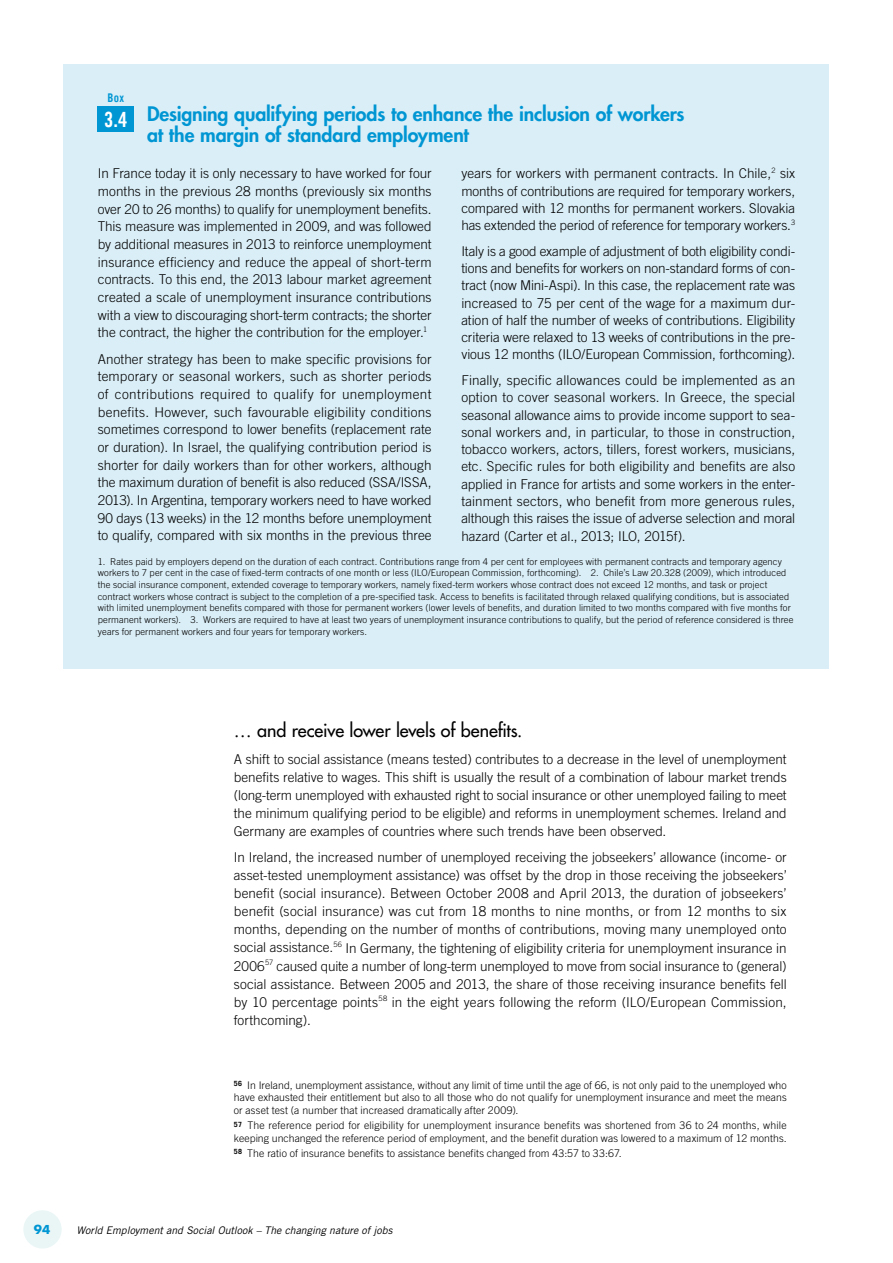
<style>
.page{position:relative;width:893px;height:1263px;background:#fff}
.page>*{position:absolute;margin:0;border:0;box-sizing:border-box;transform-origin:0 0}
.t1{font:21px "Trade Gothic LT Com Bd Cn 20";color:#fff}
.box_title_weso{font:800 19.5px/21px "Futura Std";letter-spacing:-.005em;color:#0096d3}
.C_weso{font:500 18px "Futura Std";letter-spacing:-.005em;color:#000}
.box_weso{font:300 13.5px/17.7px "Trade Gothic LT Com";letter-spacing:-.005em;color:#000;text-align:justify}
.txt_weso{font:300 13.5px/18px "Trade Gothic LT Com";letter-spacing:.005em;color:#000;text-align:justify}
.t2{font:12px "Trade Gothic LT Com Bd Cn 20";color:#0096d3}
.t3{font:700 12px "Futura Std";color:#0096d3}
.notes_weso{font:300 10.5px/12.8px "Trade Gothic LT Com";letter-spacing:.01em;color:#000;text-align:justify}
.t4{font:italic 10.5px "Trade Gothic LT Com";color:#000}
.box_source{font:300 9.3px/11.7px "Trade Gothic LT Com";letter-spacing:.01em;color:#000}
</style>
<div class="page">
<div style="left:23px;top:1210px;width:39px;height:38px;background:#eaf6f6;border-radius:50%"></div>
<div style="left:64px;top:64px;width:765px;height:605px;background:#daeef7"></div>
<div style="left:98px;top:106px;width:36px;height:26px;background:#0096d3"></div>
<p class="t2" style="left:107px;top:90px;width:18px">Box</p>
<p class="box_title_weso" style="left:147px;top:103px;width:539px">Designing qualifying periods to enhance the inclusion of workers at the margin of standard employment</p>
<p class="box_weso" style="left:98px;top:165px;width:335px">In France today it is only necessary to have worked for four months in the previous 28 months (previously six months over 20 to 26 months) to qualify for unemployment benefits.<br>This measure was implemented in 2009, and was followed by additional measures in 2013 to reinforce unemployment insurance efficiency and reduce the appeal of short-term contracts. To this end, the 2013 labour market agreement created a scale of unemployment insurance contributions with a view to discouraging short-term contracts; the shorter the contract, the higher the contribution for the employer.<sup>1</sup></p>
<p class="box_weso" style="left:98px;top:350px;width:335px">Another strategy has been to make specific provisions for temporary or seasonal workers, such as shorter periods of contributions required to qualify for unemployment benefits. However, such favourable eligibility conditions sometimes correspond to lower benefits (replacement rate or duration). In Israel, the qualifying contribution period is shorter for daily workers than for other workers, although the maximum duration of benefit is also reduced (SSA/ISSA, 2013). In Argentina, temporary workers need to have worked 90 days (13 weeks) in the 12 months before unemployment to qualify, compared with six months in the previous three</p>
<p class="t1" style="left:104px;top:106px;width:25px">3.4</p>
<p class="box_weso" style="left:461px;top:165px;width:335px;line-height:17.2px">years for workers with permanent contracts. In Chile,<sup>2</sup> six months of contributions are required for temporary workers, compared with 12 months for permanent workers. Slovakia has extended the period of reference for temporary workers.<sup>3</sup></p>
<p class="box_weso" style="left:461px;top:242px;width:335px;line-height:17.2px">Italy is a good example of adjustment of both eligibility condi&shy;tions and benefits for workers on non-standard forms of con&shy;tract (now Mini-Aspi). In this case, the replacement rate was increased to 75 per cent of the wage for a maximum dur&shy;ation of half the number of weeks of contributions. Eligibility criteria were relaxed to 13 weeks of contributions in the pre&shy;vious 12 months (ILO/European Commission, forthcoming).</p>
<p class="box_weso" style="left:461px;top:372px;width:335px;line-height:17.2px">Finally, specific allowances could be implemented as an option to cover seasonal workers. In Greece, the special seasonal allowance aims to provide income support to sea&shy;sonal workers and, in particular, to those in construction, tobacco workers, actors, tillers, forest workers, musicians, etc. Specific rules for both eligibility and benefits are also applied in France for artists and some workers in the enter&shy;tainment sectors, who benefit from more generous rules, although this raises the issue of adverse selection and moral hazard (Carter et al., 2013; ILO, 2015f).</p>
<p class="box_source" style="left:98px;top:556px;width:697px">1. Rates paid by employers depend on the duration of each contract. Contributions range from 4 per cent for employees with permanent contracts and temporary agency workers to 7 per cent in the case of fixed-term contracts of one month or less (ILO/European Commission, forthcoming). 2. Chile’s Law 20.328 (2009), which introduced the social insurance component, extended coverage to temporary workers, namely fixed-term workers whose contract does not exceed 12 months, and task or project contract workers whose contract is subject to the completion of a pre-specified task. Access to benefits is facilitated through relaxed qualifying conditions, but is associated with limited unemployment benefits compared with those for permanent workers (lower levels of benefits, and duration limited to two months compared with five months for permanent workers). 3. Workers are required to have at least two years of unemployment insurance contributions to qualify, but the period of reference considered is three years for permanent workers and four years for temporary workers.</p>
<p class="C_weso" style="left:234px;top:719px;width:290px">… and receive lower levels of benefits.</p>
<p class="txt_weso" style="left:234px;top:750px;width:554px">A shift to social assistance (means tested) contributes to a decrease in the level of unemployment benefits relative to wages. This shift is usually the result of a combination of labour market trends (long-term unemployed with exhausted right to social insurance or other unemployed failing to meet the minimum qualifying period to be eligible) and reforms in unemployment schemes. Ireland and Germany are examples of countries where such trends have been observed.</p>
<p class="txt_weso" style="left:234px;top:848px;width:554px">In Ireland, the increased number of unemployed receiving the jobseekers’ allowance (income- or asset-tested unemployment assistance) was offset by the drop in those receiving the jobseekers’ benefit (social insurance). Between October 2008 and April 2013, the duration of jobseekers’ benefit (social insurance) was cut from 18 months to nine months, or from 12 months to six months, depending on the number of months of contributions, moving many unemployed onto social assistance.<sup>56</sup> In Germany, the tightening of eligibility criteria for unemployment insurance in 2006<sup>57</sup> caused quite a number of long-term unemployed to move from social insurance to (general) social assistance. Between 2005 and 2013, the share of those receiving insurance benefits fell by 10 percentage points<sup>58</sup> in the eight years following the reform (ILO/European Commission, forthcoming).</p>
<p class="notes_weso" style="left:234px;top:1078px;width:554px"><sup>56</sup> In Ireland, unemployment assistance, without any limit of time until the age of 66, is not only paid to the unemployed who have exhausted their entitlement but also to all those who do not qualify for unemployment insurance and meet the means or asset test (a number that increased dramatically after 2009).</p>
<p class="notes_weso" style="left:234px;top:1119px;width:554px"><sup>57</sup> The reference period for eligibility for unemployment insurance benefits was shortened from 36 to 24 months, while keeping unchanged the reference period of employment, and the benefit duration was lowered to a maximum of 12 months.</p>
<p class="notes_weso" style="left:234px;top:1146px;width:389px"><sup>58</sup> The ratio of insurance benefits to assistance benefits changed from 43:57 to 33:67.</p>
<p class="t3" style="left:34px;top:1221px;width:18px">94</p>
<p class="t4" style="left:77px;top:1224px;width:317px">World Employment and Social Outlook – The changing nature of jobs</p>
</div>
